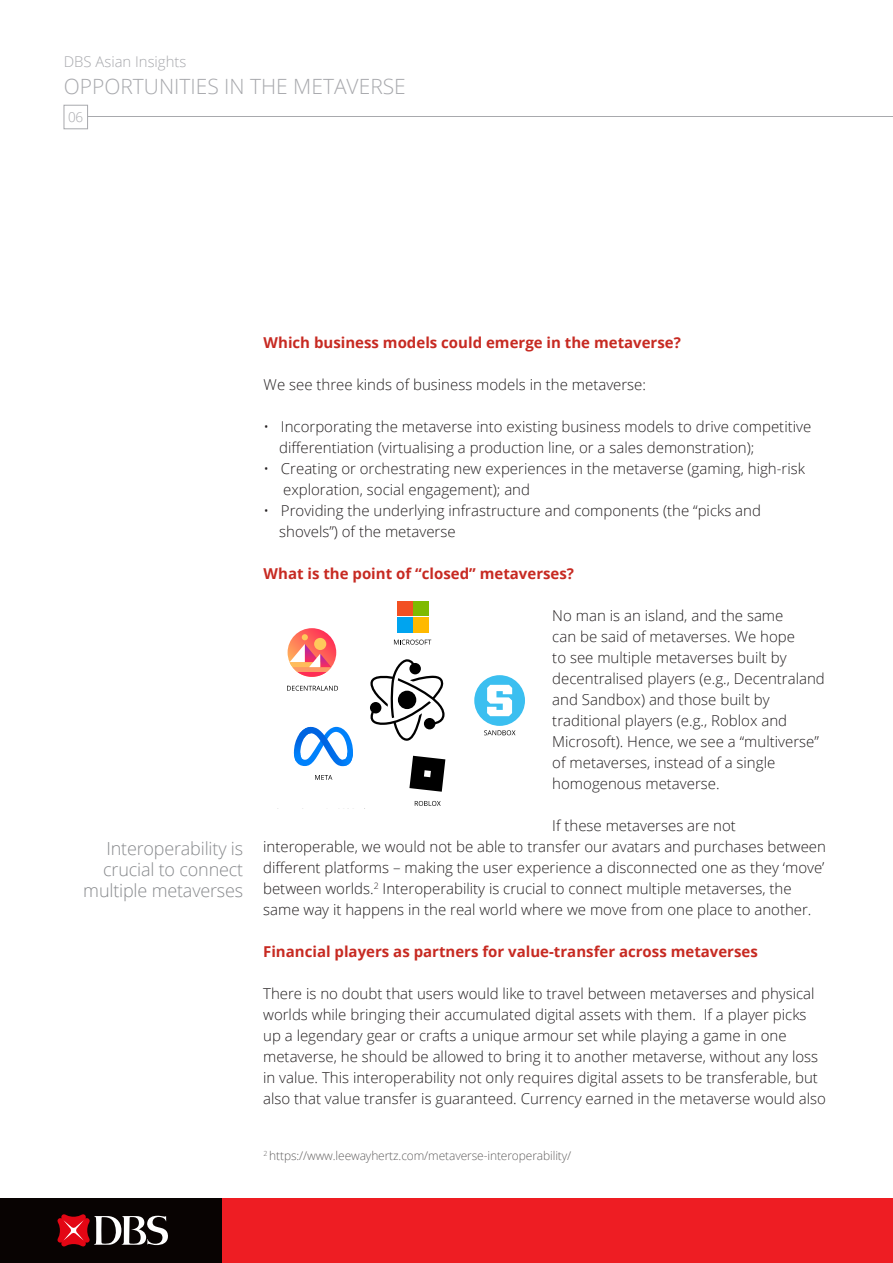
<style>
.page{position:relative;width:893px;height:1263px;background:#fff}
.page>*{position:absolute;margin:0;border:0;box-sizing:border-box;transform-origin:0 0}
.t1{font:300 21px "Open Sans";color:#a8a9ad}
.t2{font:300 18px/21px "Open Sans";letter-spacing:-.01em;color:#888a8d;text-align:right}
.BODY2{font:300 15px/21px "Open Sans";color:#231f20}
.BODY2-2{font:700 15px "Open Sans";color:#c72a22}
.t3{font:300 14.85px "Open Sans";color:#a8a9ad}
.t4{font:300 13.5px "Open Sans";color:#a8a9ad}
.T_CS_6_8pt{font:300 12px "Open Sans";letter-spacing:-.01em;color:#636161}
</style>
<div class="page">
<div style="left:0;top:1198px;width:893px;height:65px;background:#ee1d23"></div>
<div style="left:0;top:1198px;width:221px;height:65px;background:#080302"></div>
<svg style="left:57px;top:1214px;width:111px;height:33px"></svg>
<hr style="left:85px;top:117px;width:808px;height:1px;background:#a8a9ad">
<div style="left:64px;top:105px;width:24px;height:24px;background:#fff;border:1px solid #a8a9ad"></div>
<svg style="left:288px;top:628px;width:48px;height:49px"></svg>
<svg style="left:290px;top:634px;width:41px;height:43px"></svg>
<div style="left:414px;top:601px;width:15px;height:15px;background:#7fba00"></div>
<div style="left:397px;top:601px;width:15px;height:15px;background:#f25022"></div>
<div style="left:414px;top:618px;width:15px;height:15px;background:#ffb900"></div>
<div style="left:397px;top:618px;width:15px;height:15px;background:#00a4ef"></div>
<div style="left:474px;top:675px;width:51px;height:51px;background:#3bbff0;border-radius:50%"></div>
<svg style="left:487px;top:685px;width:25px;height:31px"></svg>
<svg style="left:409px;top:756px;width:36px;height:36px"></svg>
<svg style="left:294px;top:727px;width:59px;height:39px"></svg>
<svg style="left:394px;top:640px;width:37px;height:5px"></svg>
<svg style="left:484px;top:730px;width:31px;height:5px"></svg>
<svg style="left:287px;top:686px;width:51px;height:5px"></svg>
<svg style="left:315px;top:775px;width:17px;height:5px"></svg>
<svg style="left:415px;top:801px;width:26px;height:5px"></svg>
<svg style="left:370px;top:659px;width:74px;height:82px"></svg>
<p class="t3" style="left:64px;top:52px;width:124px">DBS Asian Insights</p>
<p class="t1" style="left:64px;top:72px;width:344px">OPPORTUNITIES IN THE METAVERSE</p>
<p class="t4" style="left:68px;top:108px;width:17px">06</p>
<p class="t2" style="left:83px;top:837px;width:161px">Interoperability is crucial to connect multiple metaverses</p>
<p class="BODY2-2" style="left:264px;top:332px;width:419px">Which business models could emerge in the metaverse?</p>
<p class="BODY2" style="left:264px;top:374px;width:384px">We see three kinds of business models in the metaverse:</p>
<p class="BODY2" style="left:279px;top:416px;width:533px;text-indent:-16px">• Incorporating the metaverse into existing business models to drive competitive differentiation (virtualising a production line, or a sales demonstration);</p>
<p class="BODY2" style="left:283px;top:458px;width:523px;text-indent:-20px">• Creating or orchestrating new experiences in the metaverse (gaming, high-risk exploration, social engagement); and</p>
<p class="BODY2" style="left:279px;top:500px;width:483px;text-indent:-16px">• Providing the underlying infrastructure and components (the “picks and shovels”) of the metaverse</p>
<p class="BODY2-2" style="left:264px;top:563px;width:312px">What is the point of “closed” metaverses?</p>
<p class="BODY2" style="left:552px;top:605px;width:274px">No man is an island, and the same<br>can be said of metaverses. We hope<br>to see multiple metaverses built by decentralised players (e.g., Decentraland and Sandbox) and those built by traditional players (e.g., Roblox and Microsoft). Hence, we see a “multiverse” of metaverses, instead of a single homogenous metaverse.</p>
<p class="BODY2" style="left:263px;top:815px;width:564px;text-indent:289px">If these metaverses are not interoperable, we would not be able to transfer our avatars and purchases between different platforms – making the user experience a disconnected one as they ‘move’ between worlds.<sup>2</sup> Interoperability is crucial to connect multiple metaverses, the same way it happens in the real world where we move from one place to another.</p>
<p class="BODY2-2" style="left:263px;top:941px;width:496px">Financial players as partners for value-transfer across metaverses</p>
<p class="BODY2" style="left:263px;top:983px;width:564px">There is no doubt that users would like to travel between metaverses and physical worlds while bringing their accumulated digital assets with them. If a player picks up a legendary gear or crafts a unique armour set while playing a game in one metaverse, he should be allowed to bring it to another metaverse, without any loss in value. This interoperability not only requires digital assets to be transferable, but also that value transfer is guaranteed. Currency earned in the metaverse would also</p>
<p class="T_CS_6_8pt" style="left:264px;top:1148px;width:309px"><sup>2</sup> https://www.leewayhertz.com/metaverse-interoperability/</p>
</div>
